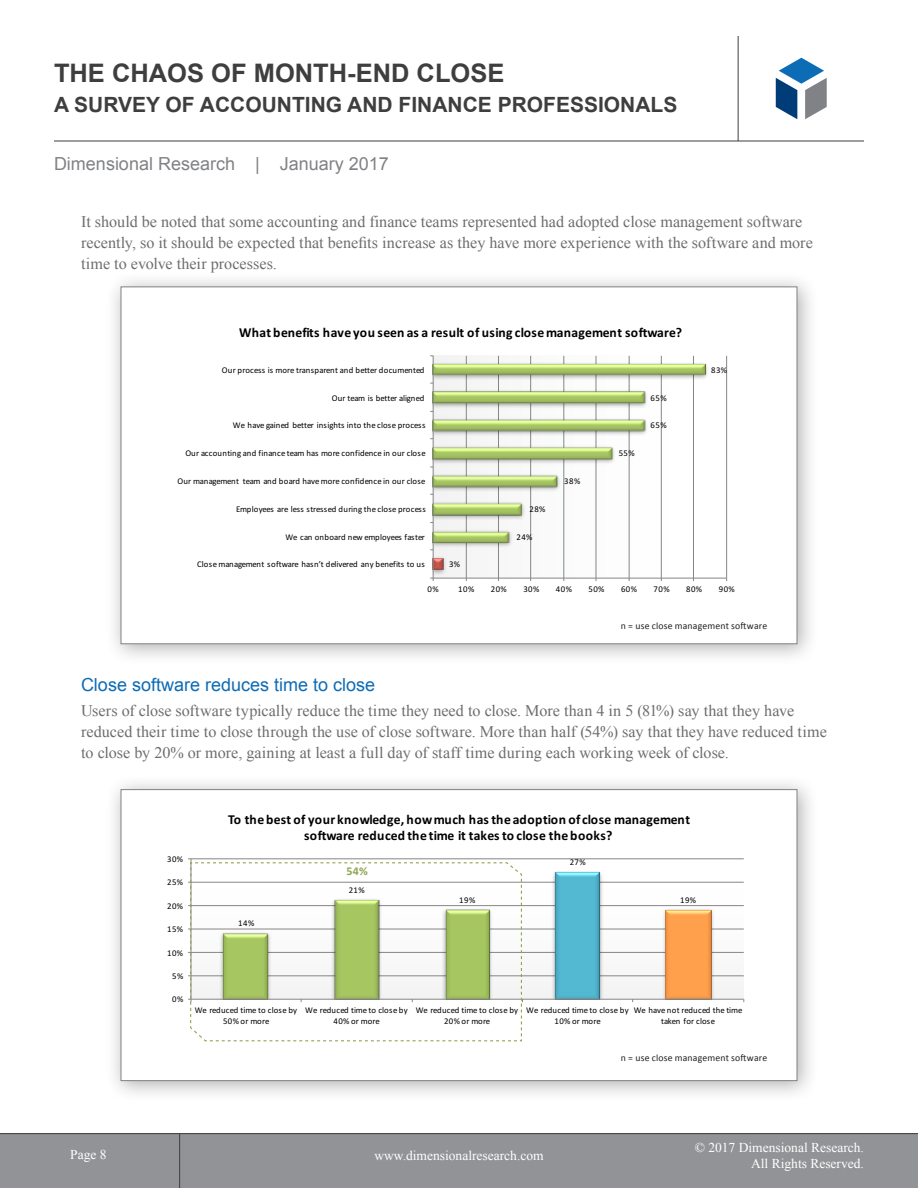
<style>
.page{position:relative;width:918px;height:1188px;background:#fff}
.page>*{position:absolute;margin:0;border:0;box-sizing:border-box;transform-origin:0 0}
.t1{font:700 25.5px "Arial";color:#3e3e3f}
.t2{font:700 21px "Arial";color:#3e3e3f}
.t3{font:18px "Arial";color:#808285}
.Subheader_02{font:18px "Arial";color:#0d6cb6}
.Content{font:16.2px/21px "Times New Roman";color:#6c6d70}
.t4{font:700 13.65px/16.5px "Calibri";letter-spacing:.01em;color:#000;text-align:center}
.t5{font:13.5px/16.2px "Times New Roman";color:#fff;text-align:right}
.Callout-Content{font:700 12px "Calibri";color:#8fa555}
.Chart_Additions{font:9.75px "Calibri";letter-spacing:.02em;color:#231f20}
.t6{font:8.7px/10.6px "Calibri";color:#000;text-align:center}
.t7{font:8.7px "Calibri";letter-spacing:.02em;color:#000}
</style>
<div class="page">
<div style="left:0;top:1134px;width:918px;height:54px;background:#919396"></div>
<hr style="left:0;top:1133px;width:918px;height:1px;background:#3e3e3f">
<hr style="left:179px;top:1134px;width:1px;height:54px;background:#3e3e3f">
<hr style="left:54px;top:141px;width:810px;height:1px;background:#3e3e3f">
<hr style="left:738px;top:36px;width:1px;height:105px;background:#3e3e3f">
<svg style="left:776px;top:58px;width:51px;height:61px"></svg>
<div style="left:105px;top:271px;width:714px;height:394px;background:#231f20;opacity:.35"></div>
<div style="left:121px;top:286px;width:676px;height:358px;background:#fff;border:1px solid #808285"></div>
<div style="left:105px;top:774px;width:714px;height:328px;background:#231f20;opacity:.35"></div>
<div style="left:121px;top:789px;width:676px;height:292px;background:#fff;border:1px solid #808285"></div>
<hr style="left:466px;top:356px;width:1px;height:222px;background:#868686">
<hr style="left:498px;top:356px;width:1px;height:222px;background:#868686">
<hr style="left:530px;top:356px;width:1px;height:222px;background:#868686">
<hr style="left:563px;top:356px;width:1px;height:222px;background:#868686">
<hr style="left:595px;top:356px;width:1px;height:222px;background:#868686">
<hr style="left:629px;top:356px;width:1px;height:222px;background:#868686">
<hr style="left:661px;top:356px;width:1px;height:222px;background:#868686">
<hr style="left:693px;top:356px;width:1px;height:222px;background:#868686">
<hr style="left:726px;top:356px;width:1px;height:222px;background:#868686">
<img style="left:434px;top:555px;width:13px;height:22px">
<img style="left:434px;top:361px;width:228px;height:187px">
<img style="left:434px;top:556px;width:11px;height:16px">
<img style="left:434px;top:362px;width:273px;height:182px">
<hr style="left:433px;top:578px;width:294px;height:1px;background:#868686">
<hr style="left:433px;top:356px;width:1px;height:222px;background:#868686">
<hr style="left:191px;top:975px;width:553px;height:1px;background:#868686">
<hr style="left:191px;top:952px;width:553px;height:1px;background:#868686">
<hr style="left:191px;top:929px;width:553px;height:1px;background:#868686">
<hr style="left:191px;top:905px;width:553px;height:1px;background:#868686">
<hr style="left:191px;top:882px;width:553px;height:1px;background:#868686">
<hr style="left:191px;top:858px;width:553px;height:1px;background:#868686">
<img style="left:550px;top:880px;width:55px;height:119px">
<img style="left:661px;top:914px;width:54px;height:85px">
<img style="left:553px;top:871px;width:49px;height:128px">
<img style="left:663px;top:909px;width:50px;height:90px">
<hr style="left:191px;top:999px;width:553px;height:1px;background:#868686">
<svg style="left:188px;top:858px;width:335px;height:142px"></svg>
<svg style="left:190px;top:862px;width:333px;height:180px"></svg>
<h1 class="t1" style="left:54px;top:56px;width:452px">THE CHAOS OF MONTH-END CLOSE</h1>
<h2 class="t2" style="left:54px;top:91px;width:625px">A SURVEY OF ACCOUNTING AND FINANCE PROFESSIONALS</h2>
<h3 class="t3" style="left:54px;top:152px;width:336px">Dimensional Research | January 2017</h3>
<p class="Content" style="left:81px;top:211px;width:733px">It should be noted that some accounting and finance teams represented had adopted close management software recently, so it should be expected that benefits increase as they have more experience with the software and more time to evolve their processes.</p>
<p class="t4" style="left:239px;top:324px;width:445px">What benefits have you seen as a result of using close management software?</p>
<p class="t6" style="left:222px;top:364px;width:204px">Our process is more transparent and better documented</p>
<p class="t6" style="left:332px;top:392px;width:94px">Our team is better aligned</p>
<p class="t6" style="left:651px;top:392px;width:18px">65%</p>
<p class="t6" style="left:233px;top:420px;width:194px">We have gained better insights into the close process</p>
<p class="t6" style="left:651px;top:420px;width:18px">65%</p>
<p class="t7" style="left:185px;top:447px;width:242px">Our accounting and finance team has more confidence in our close</p>
<p class="t6" style="left:619px;top:448px;width:18px">55%</p>
<p class="t6" style="left:178px;top:476px;width:250px">Our management team and board have more confidence in our close</p>
<p class="t6" style="left:564px;top:476px;width:18px">38%</p>
<p class="t6" style="left:236px;top:503px;width:191px">Employees are less stressed during the close process</p>
<p class="t6" style="left:529px;top:503px;width:18px">28%</p>
<p class="t6" style="left:285px;top:531px;width:141px">We can onboard new employees faster</p>
<p class="t6" style="left:516px;top:531px;width:18px">24%</p>
<p class="t6" style="left:197px;top:559px;width:229px">Close management software hasn’t delivered any benefits to us</p>
<p class="t6" style="left:449px;top:559px;width:13px">3%</p>
<p class="t6" style="left:711px;top:364px;width:18px">83%</p>
<p class="t6" style="left:428px;top:584px;width:13px">0%</p>
<p class="t6" style="left:458px;top:584px;width:18px">10%</p>
<p class="t6" style="left:491px;top:584px;width:18px">20%</p>
<p class="t6" style="left:523px;top:584px;width:18px">30%</p>
<p class="t6" style="left:556px;top:584px;width:18px">40%</p>
<p class="t6" style="left:589px;top:584px;width:18px">50%</p>
<p class="t6" style="left:621px;top:584px;width:18px">60%</p>
<p class="t6" style="left:654px;top:584px;width:18px">70%</p>
<p class="t6" style="left:686px;top:584px;width:18px">80%</p>
<p class="t6" style="left:719px;top:584px;width:18px">90%</p>
<p class="Chart_Additions" style="left:621px;top:620px;width:148px">n = use close management software</p>
<p class="Subheader_02" style="left:81px;top:673px;width:296px">Close software reduces time to close</p>
<p class="Content" style="left:81px;top:700px;width:747px">Users of close software typically reduce the time they need to close. More than 4 in 5 (81%) say that they have reduced their time to close through the use of close software. More than half (54%) say that they have reduced time to close by 20% or more, gaining at least a full day of staff time during each working week of close.</p>
<h3 class="t5" style="left:70px;top:1147px;width:38px">Page 8</h3>
<p class="t6" style="left:167px;top:853px;width:18px">30%</p>
<p class="t6" style="left:167px;top:877px;width:18px">25%</p>
<p class="t6" style="left:167px;top:900px;width:18px">20%</p>
<p class="t6" style="left:167px;top:924px;width:18px">15%</p>
<p class="t6" style="left:167px;top:947px;width:18px">10%</p>
<p class="t6" style="left:172px;top:971px;width:13px">5%</p>
<p class="t6" style="left:172px;top:994px;width:13px">0%</p>
<p class="t4" style="left:228px;top:810px;width:464px">To the best of your knowledge, how much has the adoption of close management software reduced the time it takes to close the books?</p>
<p class="Callout-Content" style="left:347px;top:864px;width:23px">54%</p>
<p class="t6" style="left:570px;top:857px;width:18px">27%</p>
<p class="t6" style="left:238px;top:918px;width:18px">14%</p>
<p class="t6" style="left:349px;top:885px;width:18px">21%</p>
<p class="t6" style="left:459px;top:894px;width:18px">19%</p>
<p class="t6" style="left:680px;top:894px;width:18px">19%</p>
<p class="t6" style="left:195px;top:1005px;width:104px">We reduced time to close by<br>50% or more</p>
<p class="t6" style="left:305px;top:1005px;width:104px">We reduced time to close by<br>40% or more</p>
<p class="t6" style="left:416px;top:1005px;width:104px">We reduced time to close by<br>20% or more</p>
<p class="t6" style="left:526px;top:1005px;width:104px">We reduced time to close by<br>10% or more</p>
<p class="t6" style="left:634px;top:1005px;width:110px">We have not reduced the time taken for close</p>
<p class="Chart_Additions" style="left:621px;top:1052px;width:148px">n = use close management software</p>
<h3 class="t5" style="left:374px;top:1147px;width:171px">www.dimensionalresearch.com</h3>
<h3 class="t5" style="left:695px;top:1139px;width:171px">© 2017 Dimensional Research.<br>All Rights Reserved.</h3>
</div>
